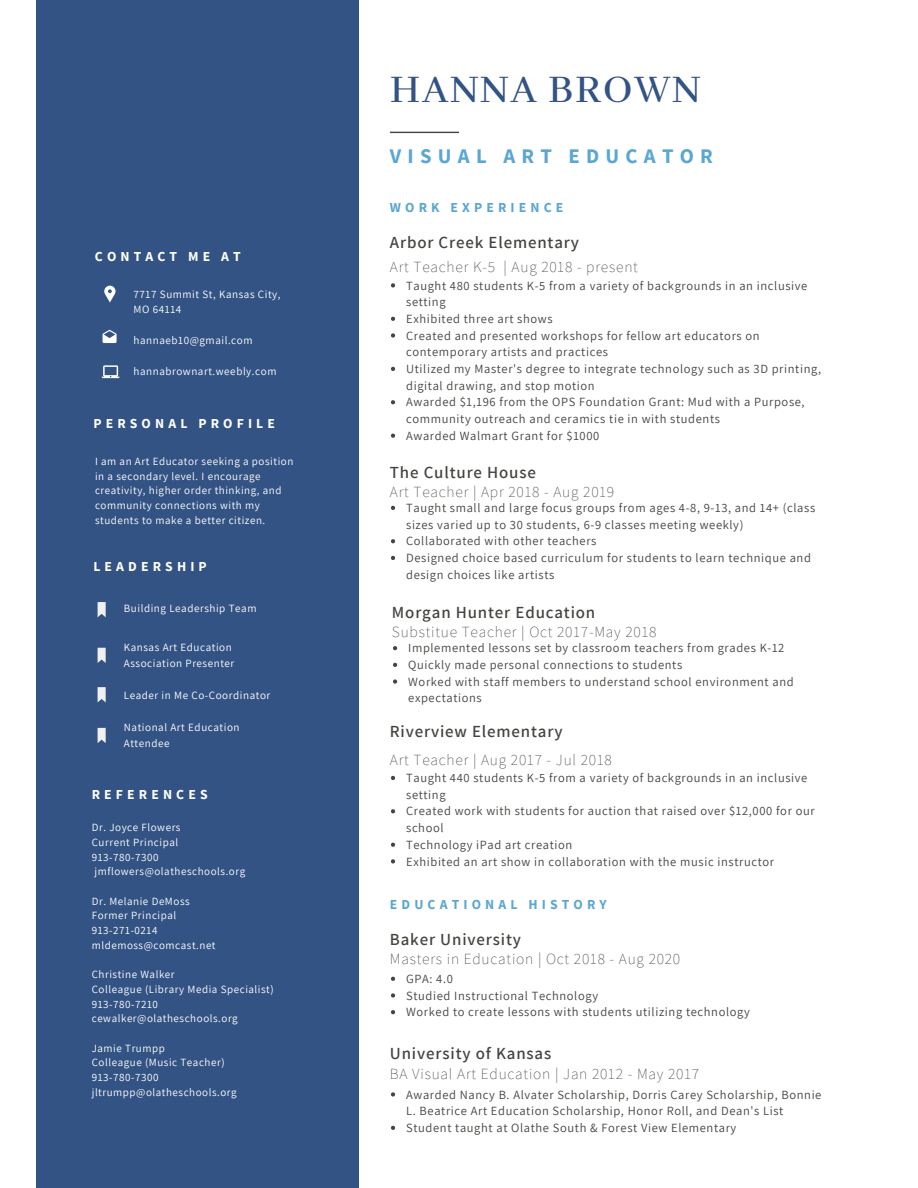
<style>
.page{position:relative;width:918px;height:1188px;background:#fff}
.page>*{position:absolute;margin:0;border:0;box-sizing:border-box;transform-origin:0 0}
.t1{font:500 43.65px "Abhaya Libre";letter-spacing:.035em;color:#335384}
.t2{font:700 20.7px "Source Sans Pro";letter-spacing:.3em;color:#5ba7d1}
.t3{font:600 16.95px "Assistant";letter-spacing:.05em;color:#444440}
.t4{font:200 15.45px "Assistant";letter-spacing:.05em;color:#444440}
.t5{font:700 13.65px "Source Sans Pro";letter-spacing:.3em;color:#fff}
.t6{font:700 13.65px "Source Sans Pro";letter-spacing:.3em;color:#5ba7d1}
.t7{font:12.45px/16.6px "Assistant";letter-spacing:.05em;color:#444440}
.t8{font:11.1px/15.5px "Assistant";letter-spacing:.05em;color:#fff}
.t9{font:10.95px/14.7px "Assistant";letter-spacing:.05em;color:#fff}
</style>
<div class="page">
<div style="left:36px;top:0;width:323px;height:1188px;background:#335384"></div>
<svg style="left:390px;top:132px;width:69px;height:1px"></svg>
<svg style="left:104px;top:286px;width:12px;height:17px"></svg>
<svg style="left:102px;top:365px;width:18px;height:13px"></svg>
<svg style="left:103px;top:330px;width:14px;height:13px"></svg>
<svg style="left:98px;top:687px;width:8px;height:15px"></svg>
<svg style="left:98px;top:728px;width:8px;height:15px"></svg>
<svg style="left:391px;top:977px;width:4px;height:4px"></svg>
<svg style="left:391px;top:993px;width:4px;height:5px"></svg>
<svg style="left:391px;top:1010px;width:4px;height:4px"></svg>
<svg style="left:391px;top:1092px;width:4px;height:5px"></svg>
<svg style="left:391px;top:1126px;width:4px;height:4px"></svg>
<svg style="left:391px;top:283px;width:4px;height:4px"></svg>
<svg style="left:391px;top:317px;width:4px;height:4px"></svg>
<svg style="left:391px;top:333px;width:4px;height:5px"></svg>
<svg style="left:391px;top:367px;width:4px;height:4px"></svg>
<svg style="left:391px;top:400px;width:4px;height:4px"></svg>
<svg style="left:391px;top:434px;width:4px;height:4px"></svg>
<svg style="left:391px;top:506px;width:4px;height:4px"></svg>
<svg style="left:391px;top:539px;width:4px;height:4px"></svg>
<svg style="left:391px;top:556px;width:4px;height:4px"></svg>
<svg style="left:98px;top:602px;width:8px;height:15px"></svg>
<svg style="left:393px;top:646px;width:4px;height:4px"></svg>
<svg style="left:393px;top:663px;width:4px;height:4px"></svg>
<svg style="left:393px;top:679px;width:4px;height:5px"></svg>
<svg style="left:391px;top:776px;width:4px;height:4px"></svg>
<svg style="left:391px;top:809px;width:4px;height:4px"></svg>
<svg style="left:391px;top:843px;width:4px;height:4px"></svg>
<svg style="left:391px;top:859px;width:4px;height:5px"></svg>
<svg style="left:98px;top:648px;width:8px;height:15px"></svg>
<p class="t5" style="left:95px;top:248px;width:147px">CONTACT ME AT</p>
<p class="t8" style="left:134px;top:287px;width:149px;line-height:15px">7717 Summit St, Kansas City,<br>MO 64114</p>
<p class="t8" style="left:134px;top:332px;width:121px">hannaeb10@gmail.com</p>
<p class="t8" style="left:134px;top:363px;width:144px">hannabrownart.weebly.com</p>
<p class="t5" style="left:93px;top:415px;width:183px">PERSONAL PROFILE</p>
<p class="t9" style="left:95px;top:453px;width:200px">I am an Art Educator seeking a position in a secondary level. I encourage creativity, higher order thinking, and community connections with my students to make a better citizen.</p>
<p class="t5" style="left:93px;top:558px;width:115px">LEADERSHIP</p>
<p class="t8" style="left:124px;top:600px;width:134px">Building Leadership Team</p>
<p class="t8" style="left:124px;top:639px;width:112px">Kansas Art Education<br>Association Presenter</p>
<p class="t8" style="left:124px;top:688px;width:148px">Leader in Me Co-Coordinator</p>
<p class="t8" style="left:124px;top:720px;width:117px">National Art Education<br>Attendee</p>
<p class="t5" style="left:92px;top:786px;width:117px">REFERENCES</p>
<p class="t9" style="left:92px;top:820px;width:90px">Dr. Joyce Flowers</p>
<p class="t9" style="left:92px;top:834px;width:88px">Current Principal</p>
<p class="t9" style="left:92px;top:849px;width:155px">913-780-7300 jmflowers@olatheschools.org</p>
<p class="t9" style="left:92px;top:893px;width:99px">Dr. Melanie DeMoss</p>
<p class="t9" style="left:92px;top:908px;width:86px">Former Principal</p>
<p class="t9" style="left:92px;top:923px;width:67px">913-271-0214</p>
<p class="t9" style="left:92px;top:937px;width:125px">mldemoss@comcast.net</p>
<p class="t9" style="left:92px;top:967px;width:84px">Christine Walker</p>
<p class="t9" style="left:92px;top:981px;width:183px">Colleague (Library Media Specialist)</p>
<p class="t9" style="left:92px;top:996px;width:68px">913-780-7210</p>
<p class="t9" style="left:92px;top:1011px;width:148px">cewalker@olatheschools.org</p>
<p class="t9" style="left:92px;top:1040px;width:75px">Jamie Trumpp</p>
<p class="t9" style="left:92px;top:1055px;width:134px">Colleague (Music Teacher)</p>
<p class="t9" style="left:92px;top:1070px;width:68px">913-780-7300</p>
<p class="t9" style="left:92px;top:1084px;width:146px">jltrumpp@olatheschools.org</p>
<p class="t1" style="left:390px;top:66px;width:312px">HANNA BROWN</p>
<p class="t2" style="left:390px;top:143px;width:325px">VISUAL ART EDUCATOR</p>
<p class="t6" style="left:390px;top:198px;width:175px">WORK EXPERIENCE</p>
<p class="t3" style="left:390px;top:231px;width:191px">Arbor Creek Elementary</p>
<p class="t4" style="left:390px;top:256px;width:250px">Art Teacher K-5 | Aug 2018 - present</p>
<p class="t7" style="left:406px;top:277px;width:403px">Taught 480 students K-5 from a variety of backgrounds in an inclusive setting</p>
<p class="t7" style="left:406px;top:310px;width:148px">Exhibited three art shows</p>
<p class="t7" style="left:406px;top:327px;width:355px">Created and presented workshops for fellow art educators on contemporary artists and practices</p>
<p class="t7" style="left:406px;top:360px;width:416px">Utilized my Master's degree to integrate technology such as 3D printing, digital drawing, and stop motion</p>
<p class="t7" style="left:406px;top:394px;width:400px">Awarded $1,196 from the OPS Foundation Grant: Mud with a Purpose, community outreach and ceramics tie in with students</p>
<p class="t7" style="left:406px;top:427px;width:195px">Awarded Walmart Grant for $1000</p>
<p class="t3" style="left:390px;top:460px;width:148px">The Culture House</p>
<p class="t4" style="left:390px;top:482px;width:226px">Art Teacher | Apr 2018 - Aug 2019</p>
<p class="t7" style="left:406px;top:499px;width:411px">Taught small and large focus groups from ages 4-8, 9-13, and 14+ (class sizes varied up to 30 students, 6-9 classes meeting weekly)</p>
<p class="t7" style="left:406px;top:533px;width:192px">Collaborated with other teachers</p>
<p class="t7" style="left:406px;top:549px;width:406px">Designed choice based curriculum for students to learn technique and design choices like artists</p>
<p class="t3" style="left:392px;top:601px;width:205px">Morgan Hunter Education</p>
<p class="t7" style="left:408px;top:639px;width:378px">Implemented lessons set by classroom teachers from grades K-12</p>
<p class="t7" style="left:408px;top:656px;width:276px">Quickly made personal connections to students</p>
<p class="t7" style="left:408px;top:673px;width:387px">Worked with staff members to understand school environment and expectations</p>
<p class="t4" style="left:392px;top:622px;width:266px">Substitue Teacher | Oct 2017-May 2018</p>
<p class="t3" style="left:390px;top:720px;width:174px">Riverview Elementary</p>
<p class="t4" style="left:390px;top:749px;width:223px">Art Teacher | Aug 2017 - Jul 2018</p>
<p class="t7" style="left:406px;top:769px;width:403px">Taught 440 students K-5 from a variety of backgrounds in an inclusive setting</p>
<p class="t7" style="left:406px;top:803px;width:410px">Created work with students for auction that raised over $12,000 for our school</p>
<p class="t7" style="left:406px;top:836px;width:168px">Technology iPad art creation</p>
<p class="t7" style="left:406px;top:853px;width:370px">Exhibited an art show in collaboration with the music instructor</p>
<p class="t6" style="left:390px;top:896px;width:218px">EDUCATIONAL HISTORY</p>
<p class="t3" style="left:390px;top:928px;width:133px">Baker University</p>
<p class="t4" style="left:390px;top:949px;width:292px">Masters in Education | Oct 2018 - Aug 2020</p>
<p class="t7" style="left:406px;top:970px;width:48px">GPA: 4.0</p>
<p class="t7" style="left:406px;top:987px;width:193px">Studied Instructional Technology</p>
<p class="t7" style="left:406px;top:1003px;width:345px">Worked to create lessons with students utilizing technology</p>
<p class="t3" style="left:390px;top:1042px;width:163px">University of Kansas</p>
<p class="t4" style="left:390px;top:1063px;width:311px">BA Visual Art Education | Jan 2012 - May 2017</p>
<p class="t7" style="left:406px;top:1086px;width:417px">Awarded Nancy B. Alvater Scholarship, Dorris Carey Scholarship, Bonnie<br>L. Beatrice Art Education Scholarship, Honor Roll, and Dean's List</p>
<p class="t7" style="left:406px;top:1119px;width:332px">Student taught at Olathe South &amp; Forest View Elementary</p>
</div>
